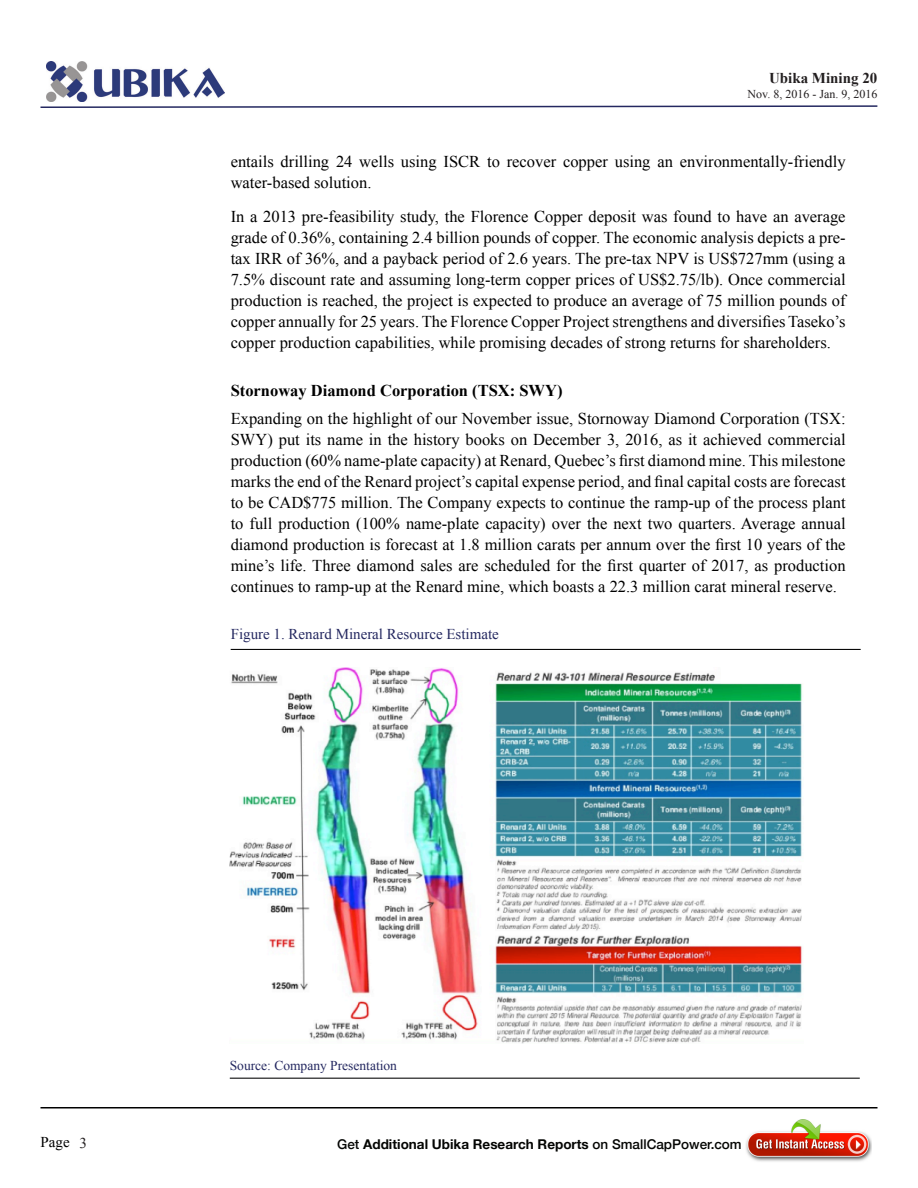
<style>
.page{position:relative;width:918px;height:1188px;background:#fff}
.page>*{position:absolute;margin:0;border:0;box-sizing:border-box;transform-origin:0 0}
.Body_text{font:16.5px/21px "Times New Roman";color:#000;text-align:justify}
.Body_text-2{font:700 16.5px "Times New Roman";color:#000}
.Body_text-3{font:15px "Times New Roman";color:#242860}
.t1{font:700 15px "Times New Roman";color:#231f20}
.t2{font:15px "Times New Roman";color:#000}
.t3{font:700 13.5px "Helvetica Neue";color:#040503}
.Body_text-4{font:13.5px "Times New Roman";color:#242860}
.t4{font:12px "Times New Roman";color:#231f20}
.s1{color:#231f20}
.s2{font-weight:500}
</style>
<div class="page">
<img style="left:47px;top:61px;width:178px;height:41px">
<svg style="left:40px;top:105px;width:838px;height:3px"></svg>
<hr style="left:40px;top:1107px;width:838px;height:1px;background:#000">
<img style="left:746px;top:1120px;width:126px;height:42px">
<hr style="left:231px;top:649px;width:630px;height:1px;background:#000">
<hr style="left:230px;top:1078px;width:630px;height:1px;background:#000">
<img style="left:230px;top:668px;width:572px;height:376px">
<p class="t1" style="left:769px;top:68px;width:110px">Ubika Mining 20</p>
<p class="t4" style="left:748px;top:86px;width:131px">Nov. 8, 2016 - Jan. 9, 2016</p>
<p class="Body_text" style="left:231px;top:151px;width:616px">entails drilling 24 wells using ISCR to recover copper using an environmentally-friendly water-based solution.</p>
<p class="Body_text" style="left:231px;top:206px;width:616px">In a 2013 pre-feasibility study, the Florence Copper deposit was found to have an average grade of 0.36%, containing 2.4 billion pounds of copper. The economic analysis depicts a pre&shy;tax IRR of 36%, and a payback period of 2.6 years. The pre-tax NPV is US$727mm (using a 7.5% discount rate and assuming long-term copper prices of US$2.75/lb). Once commercial production is reached, the project is expected to produce an average of 75 million pounds of copper annually for 25 years. The Florence Copper Project strengthens and diversifies Taseko’s copper production capabilities, while promising decades of strong returns for shareholders.</p>
<p class="Body_text-2" style="left:231px;top:380px;width:333px">Stornoway Diamond Corporation (TSX: SWY)</p>
<p class="Body_text" style="left:231px;top:408px;width:616px">Expanding on the highlight of our November issue, Stornoway Diamond Corporation (TSX:<br>SWY) put its name in the history books on December 3, 2016, as it achieved commercial production (60% name-plate capacity) at Renard, Quebec’s first diamond mine. This milestone marks the end of the Renard project’s capital expense period, and final capital costs are forecast to be CAD$775 million. The Company expects to continue the ramp-up of the process plant to full production (100% name-plate capacity) over the next two quarters. Average annual diamond production is forecast at 1.8 million carats per annum over the first 10 years of the mine’s life. Three diamond sales are scheduled for the first quarter of 2017, as production continues to ramp-up at the Renard mine, which boasts a 22.3 million carat mineral reserve.</p>
<p class="Body_text-3" style="left:231px;top:624px;width:270px">Figure 1. Renard Mineral Resource Estimate</p>
<p class="Body_text-4" style="left:230px;top:1056px;width:169px">Source: Company Presentation</p>
<p class="t2" style="left:40px;top:1132px;width:48px">Page <span class="s1">3</span></p>
<p class="t3" style="left:337px;top:1134px;width:406px"><span class="s2">Get</span> Additional Ubika Research Reports <span class="s2">on SmallCapPower.com</span></p>
</div>
